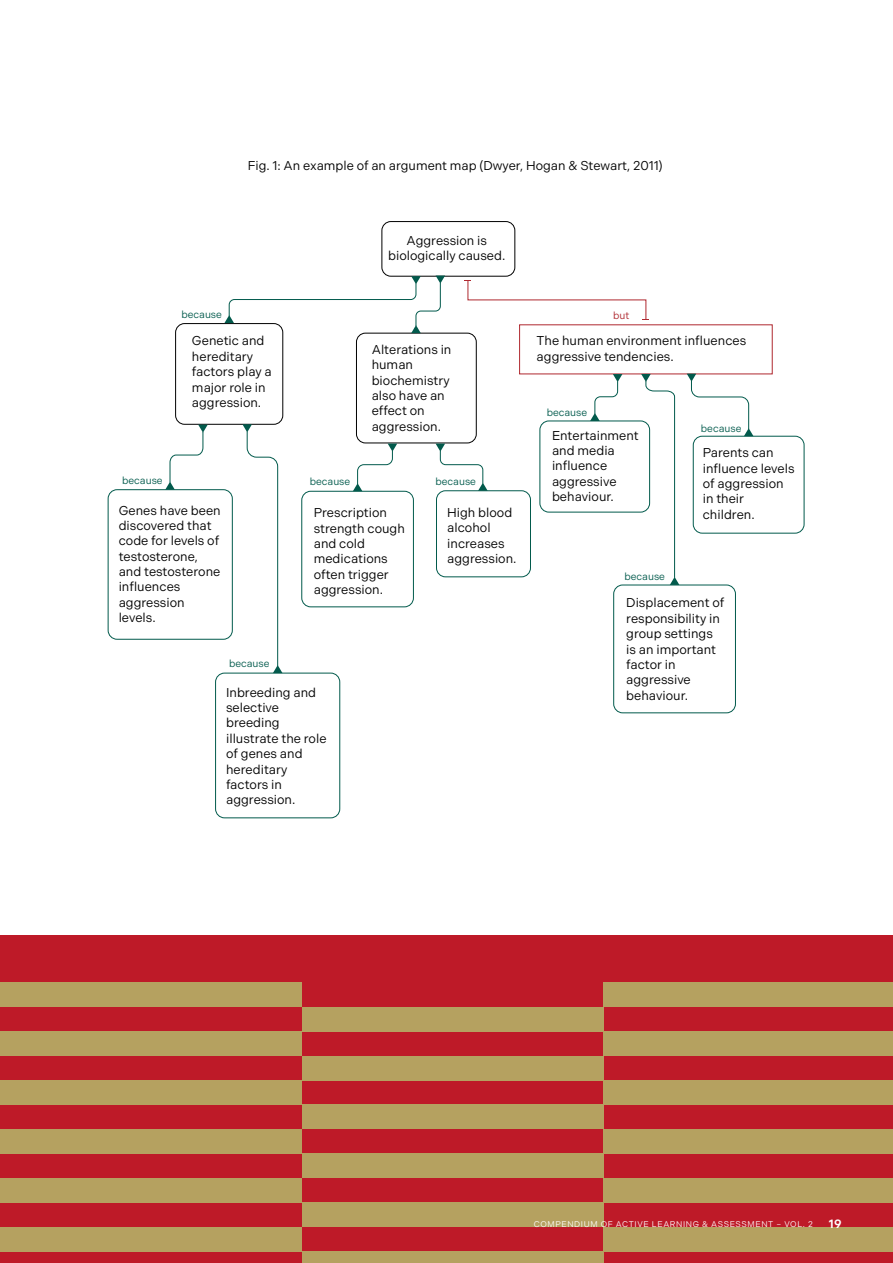
<style>
.page{position:relative;width:893px;height:1263px;background:#fff}
.page>*{position:absolute;margin:0;border:0;box-sizing:border-box;transform-origin:0 0}
.t1{font:12.75px/15.3px "Indivisible";color:#000}
.t2{font:600 12px "Indivisible";color:#fff}
.t3{font:10.2px "Indivisible";color:#025a4c}
.t4{font:10.2px "Indivisible";color:#af282f}
.t5{font:8.25px "Indivisible";letter-spacing:.075em;color:#fff}
.s1{font-style:inherit}
</style>
<div class="page">
<div style="left:0;top:935px;width:893px;height:328px;background:#be1a28"></div>
<div style="left:381px;top:221px;width:134px;height:56px;border:1px solid #000;border-radius:9px"></div>
<div style="left:175px;top:323px;width:108px;height:102px;border:1px solid #000;border-radius:9px"></div>
<div style="left:108px;top:489px;width:125px;height:151px;border:1px solid #025a4c;border-radius:9px"></div>
<div style="left:693px;top:436px;width:111px;height:98px;border:1px solid #025a4c;border-radius:9px"></div>
<div style="left:613px;top:584px;width:123px;height:129px;border:1px solid #025a4c;border-radius:9px"></div>
<div style="left:215px;top:673px;width:125px;height:145px;border:1px solid #025a4c;border-radius:9px"></div>
<svg style="left:165px;top:425px;width:43px;height:65px"></svg>
<svg style="left:224px;top:276px;width:549px;height:397px"></svg>
<div style="left:0;top:1227px;width:302px;height:24px;background:#b5a160"></div>
<div style="left:604px;top:1227px;width:289px;height:24px;background:#b5a160"></div>
<div style="left:302px;top:1251px;width:302px;height:12px;background:#b5a160"></div>
<div style="left:0;top:1178px;width:302px;height:24px;background:#b5a160"></div>
<div style="left:604px;top:1178px;width:289px;height:24px;background:#b5a160"></div>
<div style="left:302px;top:1202px;width:302px;height:25px;background:#b5a160"></div>
<div style="left:0;top:1129px;width:302px;height:24px;background:#b5a160"></div>
<div style="left:604px;top:1129px;width:289px;height:24px;background:#b5a160"></div>
<div style="left:302px;top:1153px;width:302px;height:25px;background:#b5a160"></div>
<div style="left:0;top:1080px;width:302px;height:25px;background:#b5a160"></div>
<div style="left:0;top:1031px;width:302px;height:25px;background:#b5a160"></div>
<div style="left:0;top:983px;width:302px;height:24px;background:#b5a160"></div>
<div style="left:604px;top:1080px;width:289px;height:25px;background:#b5a160"></div>
<div style="left:604px;top:1031px;width:289px;height:25px;background:#b5a160"></div>
<div style="left:604px;top:983px;width:289px;height:24px;background:#b5a160"></div>
<div style="left:302px;top:1105px;width:302px;height:24px;background:#b5a160"></div>
<div style="left:302px;top:1056px;width:302px;height:24px;background:#b5a160"></div>
<div style="left:302px;top:1007px;width:302px;height:24px;background:#b5a160"></div>
<p class="t1" style="left:248px;top:158px;width:416px">Fig. 1: An example of an argument map (Dwyer, Hogan &amp; Stewart, 2011)</p>
<p class="t1" style="left:388px;top:233px;width:119px;text-align:center">Aggression is biologically caused.</p>
<p class="t3" style="left:181px;top:309px;width:42px">because</p>
<p class="t4" style="left:613px;top:310px;width:18px">but</p>
<p class="t1" style="left:372px;top:342px;width:81px">Alterations in human biochemistry also have an effect on aggression.</p>
<p class="t1" style="left:537px;top:333px;width:211px">The human environment influences aggressive tendencies.</p>
<p class="t1" style="left:192px;top:333px;width:81px">Genetic and hereditary factors play a major role in aggression.</p>
<p class="t3" style="left:547px;top:407px;width:42px">because</p>
<p class="t3" style="left:701px;top:422px;width:42px">because</p>
<p class="t1" style="left:552px;top:428px;width:88px">Entertainment and media influence aggressive behaviour.</p>
<p class="t1" style="left:703px;top:445px;width:93px">Parents can influence levels of aggression in their children.</p>
<p class="t3" style="left:122px;top:475px;width:42px">because</p>
<p class="t3" style="left:310px;top:476px;width:42px">because</p>
<p class="t3" style="left:435px;top:476px;width:42px">because</p>
<p class="t1" style="left:119px;top:503px;width:104px">Genes have been discovered that code for levels of testosterone, and testosterone influences aggression levels.</p>
<p class="t1" style="left:447px;top:505px;width:71px">High blood alcohol increases aggression.</p>
<p class="t1" style="left:314px;top:505px;width:93px">Prescription strength cough and cold medications often trigger aggression.</p>
<p class="t3" style="left:624px;top:571px;width:42px">because</p>
<p class="t1" style="left:626px;top:595px;width:100px">Displacement of responsibility in group settings is an important factor in aggressive behaviour.</p>
<p class="t3" style="left:229px;top:658px;width:42px">because</p>
<p class="t1" style="left:226px;top:685px;width:102px">Inbreeding and selective breeding illustrate the role of genes and hereditary factors in aggression.</p>
<p class="t5" style="left:534px;top:1219px;width:281px">COMPENDIUM OF ACTIVE LEARNING <span class="s1">&amp; ASSESSMENT</span> – VOL. 2</p>
<p class="t2" style="left:829px;top:1216px;width:15px">19</p>
</div>
